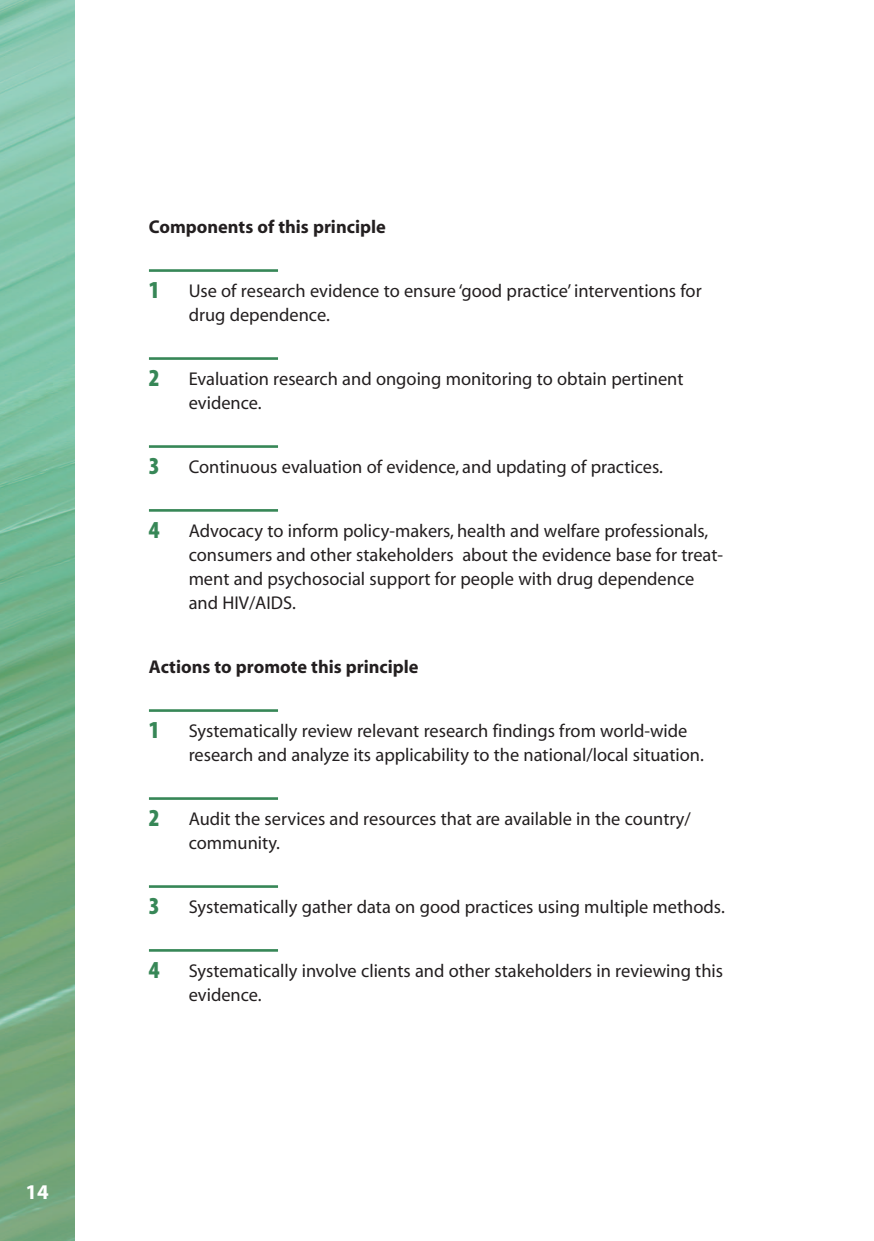
<style>
.page{position:relative;width:874px;height:1241px;background:#fff}
.page>*{position:absolute;margin:0;border:0;box-sizing:border-box;transform-origin:0 0}
.t1{font:700 21px "Myriad";color:#fff}
.t2{font:18.55px/24.2px "Myriad";color:#231f20}
.t3{font:700 18.55px "Myriad";color:#231f20}
.s1{font-family:"Myriad MM 830 300";font-size:24.5px;color:#378757}
</style>
<div class="page">
<img style="left:0;top:1px;width:74px;height:1240px">
<hr style="left:149px;top:269px;width:129px;height:3px;background:#378757">
<hr style="left:149px;top:357px;width:129px;height:3px;background:#378757">
<hr style="left:149px;top:445px;width:129px;height:3px;background:#378757">
<hr style="left:149px;top:509px;width:129px;height:3px;background:#378757">
<hr style="left:149px;top:709px;width:129px;height:3px;background:#378757">
<hr style="left:149px;top:797px;width:129px;height:3px;background:#378757">
<hr style="left:149px;top:885px;width:129px;height:3px;background:#378757">
<hr style="left:149px;top:949px;width:129px;height:3px;background:#378757">
<p class="t1" style="left:26px;top:1184px;width:25px">14</p>
<p class="t3" style="left:149px;top:220px;width:238px">Components of this principle</p>
<p class="t2" style="left:189px;top:280px;width:514px;text-indent:-40px"><span class="s1">1</span> Use of research evidence to ensure ‘good practice’ interventions for drug dependence.</p>
<p class="t2" style="left:189px;top:368px;width:496px;text-indent:-40px"><span class="s1">2</span> Evaluation research and ongoing monitoring to obtain pertinent evidence.</p>
<p class="t2" style="left:149px;top:456px;width:515px"><span class="s1">3</span> Continuous evaluation of evidence, and updating of practices.</p>
<p class="t2" style="left:189px;top:520px;width:536px;text-indent:-40px"><span class="s1">4</span> Advocacy to inform policy-makers, health and welfare professionals, consumers and other stakeholders about the evidence base for treat&shy;ment and psychosocial support for people with drug dependence and HIV/AIDS.</p>
<p class="t3" style="left:149px;top:660px;width:271px">Actions to promote this principle</p>
<p class="t2" style="left:189px;top:720px;width:516px;text-indent:-40px"><span class="s1">1</span> Systematically review relevant research findings from world-wide research and analyze its applicability to the national/local situation.</p>
<p class="t2" style="left:189px;top:808px;width:503px;text-indent:-40px"><span class="s1">2</span> Audit the services and resources that are available in the country/ community.</p>
<p class="t2" style="left:149px;top:896px;width:577px"><span class="s1">3</span> Systematically gather data on good practices using multiple methods.</p>
<p class="t2" style="left:189px;top:960px;width:536px;text-indent:-40px"><span class="s1">4</span> Systematically involve clients and other stakeholders in reviewing this evidence.</p>
</div>
